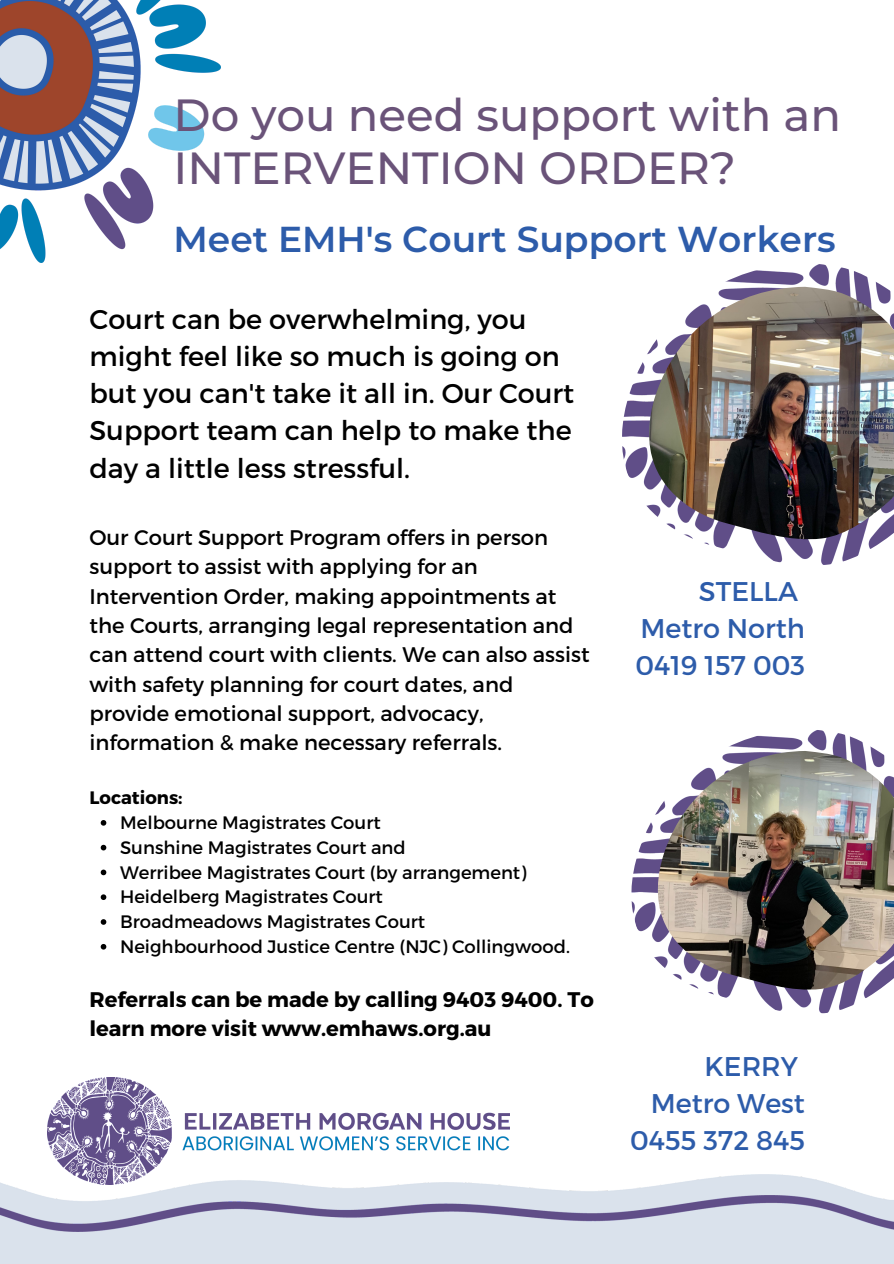
<style>
.page{position:relative;width:894px;height:1264px;background:#fff}
.page>*{position:absolute;margin:0;border:0;box-sizing:border-box;transform-origin:0 0}
.t1{font:500 45px/52.9px "Montserrat";color:#6a5379}
.t2{font:600 36px "Montserrat";color:#2d5caa}
.t3{font:27.15px/37.2px "Montserrat";color:#000}
.t4{font:27px/37.2px "Montserrat";color:#2d5caa;text-align:right}
.t5{font:21.15px/29.2px "Montserrat";color:#000}
.t6{font:700 21.15px/29.2px "Montserrat";color:#000}
.t7{font:18px/24.8px "Montserrat";color:#000}
.t8{font:700 18px "Montserrat";color:#000}
</style>
<div class="page">
<img style="left:0;top:1174px;width:893px;height:89px">
<img style="left:0;top:1195px;width:893px;height:36px">
<img style="left:48px;top:1077px;width:461px;height:107px">
<img style="left:631px;top:730px;width:247px;height:283px">
<img style="left:655px;top:751px;width:238px;height:241px">
<img style="left:622px;top:264px;width:262px;height:301px">
<img style="left:646px;top:287px;width:247px;height:255px">
<img style="left:0;top:0;width:221px;height:262px">
<svg style="left:101px;top:820px;width:5px;height:5px"></svg>
<svg style="left:101px;top:844px;width:5px;height:6px"></svg>
<svg style="left:101px;top:869px;width:5px;height:6px"></svg>
<svg style="left:101px;top:894px;width:5px;height:6px"></svg>
<svg style="left:101px;top:919px;width:5px;height:5px"></svg>
<svg style="left:101px;top:944px;width:5px;height:5px"></svg>
<h1 class="t1" style="left:173px;top:88px;width:669px">Do you need support with an<br>INTERVENTION ORDER?</h1>
<h2 class="t2" style="left:173px;top:217px;width:663px">Meet EMH's Court Support Workers</h2>
<p class="t3" style="left:89px;top:299px;width:486px">Court can be overwhelming, you might feel like so much is going on but you can't take it all in. Our Court<br>Support team can help to make the day a little less stressful.</p>
<p class="t5" style="left:89px;top:522px;width:501px">Our Court Support Program offers in person support to assist with applying for an Intervention Order, making appointments at the Courts, arranging legal representation and can attend court with clients. We can also assist with safety planning for court dates, and provide emotional support, advocacy, information &amp; make necessary referrals.</p>
<p class="t8" style="left:89px;top:786px;width:95px">Locations:</p>
<p class="t7" style="left:120px;top:809px;width:451px">Melbourne Magistrates Court<br>Sunshine Magistrates Court and<br>Werribee Magistrates Court (by arrangement)<br>Heidelberg Magistrates Court<br>Broadmeadows Magistrates Court Neighbourhood Justice Centre (NJC) Collingwood.</p>
<p class="t6" style="left:89px;top:983px;width:506px">Referrals can be made by calling 9403 9400. To learn more visit www.emhaws.org.au</p>
<p class="t4" style="left:635px;top:571px;width:171px;text-align:left;text-indent:63px">STELLA<br>Metro North<br>0419 157 003</p>
<p class="t4" style="left:630px;top:1046px;width:176px">KERRY<br>Metro West<br>0455 372 845</p>
</div>
